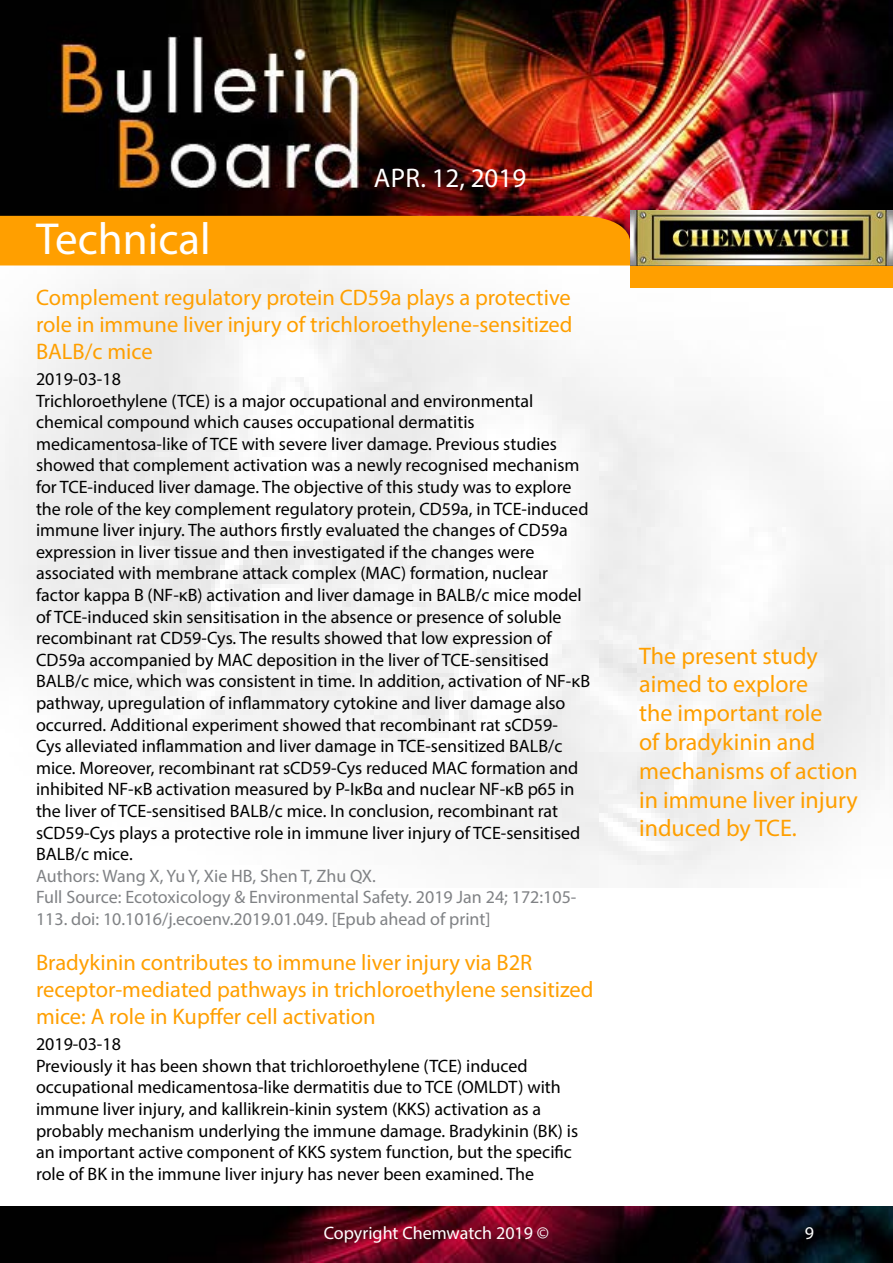
<style>
.page{position:relative;width:893px;height:1263px;background:#fff}
.page>*{position:absolute;margin:0;border:0;box-sizing:border-box;transform-origin:0 0}
.t1{font:45px "Myriad Pro";color:#fff}
.t2{font:27px "Myriad Pro";color:#fff}
.t3{font:24px/28.8px "Myriad Pro";color:#ff9f00}
.t4{font:22.5px/27px "Myriad Pro";color:#ff9f00;text-align:justify}
.t5{font:18px/21.6px "Myriad Pro";color:#000}
.t6{font:18px/21.6px "Myriad Pro";color:#808285}
.t7{font:18px "Myriad Pro";color:#fff}
</style>
<div class="page">
<img style="left:0;top:0;width:893px;height:887px">
<div style="left:630px;top:265px;width:263px;height:23px;background:#ff9f00"></div>
<img style="left:630px;top:210px;width:262px;height:56px">
<svg style="left:0;top:216px;width:630px;height:72px"></svg>
<img style="left:0;top:1206px;width:893px;height:57px">
<h2 class="t2" style="left:374px;top:161px;width:154px">Apr. 12, 2019</h2>
<h1 class="t1" style="left:36px;top:211px;width:176px">Technical</h1>
<p class="t4" style="left:36px;top:283px;width:538px">Complement regulatory protein CD59a plays a protective role in immune liver injury of trichloroethylene-sensitized BALB/c mice</p>
<p class="t5" style="left:36px;top:368px;width:556px">2019-03-18<br>Trichloroethylene (TCE) is a major occupational and environmental chemical compound which causes occupational dermatitis medicamentosa-like of TCE with severe liver damage. Previous studies showed that complement activation was a newly recognised mechanism for TCE-induced liver damage. The objective of this study was to explore the role of the key complement regulatory protein, CD59a, in TCE-induced immune liver injury. The authors firstly evaluated the changes of CD59a expression in liver tissue and then investigated if the changes were associated with membrane attack complex (MAC) formation, nuclear factor kappa B (NF-κB) activation and liver damage in BALB/c mice model of TCE-induced skin sensitisation in the absence or presence of soluble recombinant rat CD59-Cys. The results showed that low expression of CD59a accompanied by MAC deposition in the liver of TCE-sensitised BALB/c mice, which was consistent in time. In addition, activation of NF-κB pathway, upregulation of inflammatory cytokine and liver damage also occurred. Additional experiment showed that recombinant rat sCD59-<br>Cys alleviated inflammation and liver damage in TCE-sensitized BALB/c mice. Moreover, recombinant rat sCD59-Cys reduced MAC formation and inhibited NF-κB activation measured by P-IκBα and nuclear NF-κB p65 in the liver of TCE-sensitised BALB/c mice. In conclusion, recombinant rat sCD59-Cys plays a protective role in immune liver injury of TCE-sensitised BALB/c mice.</p>
<p class="t6" style="left:36px;top:865px;width:542px">Authors: Wang X, Yu Y, Xie HB, Shen T, Zhu QX.<br>Full Source: Ecotoxicology &amp; Environmental Safety. 2019 Jan 24; 172:105-<br>113. doi: 10.1016/j.ecoenv.2019.01.049. [Epub ahead of print]</p>
<p class="t4" style="left:36px;top:949px;width:559px;text-align:left">Bradykinin contributes to immune liver injury via B2R receptor-mediated pathways in trichloroethylene sensitized mice: A role in Kupffer cell activation</p>
<p class="t5" style="left:36px;top:1033px;width:544px">2019-03-18<br>Previously it has been shown that trichloroethylene (TCE) induced occupational medicamentosa-like dermatitis due to TCE (OMLDT) with immune liver injury, and kallikrein-kinin system (KKS) activation as a probably mechanism underlying the immune damage. Bradykinin (BK) is an important active component of KKS system function, but the specific role of BK in the immune liver injury has never been examined. The</p>
<h3 class="t3" style="left:639px;top:641px;width:220px">The present study aimed to explore<br>the important role<br>of bradykinin and mechanisms of action in immune liver injury induced by TCE.</h3>
<p class="t7" style="left:324px;top:1222px;width:227px">Copyright Chemwatch 2019 ©</p>
<p class="t7" style="left:805px;top:1222px;width:11px">9</p>
</div>
